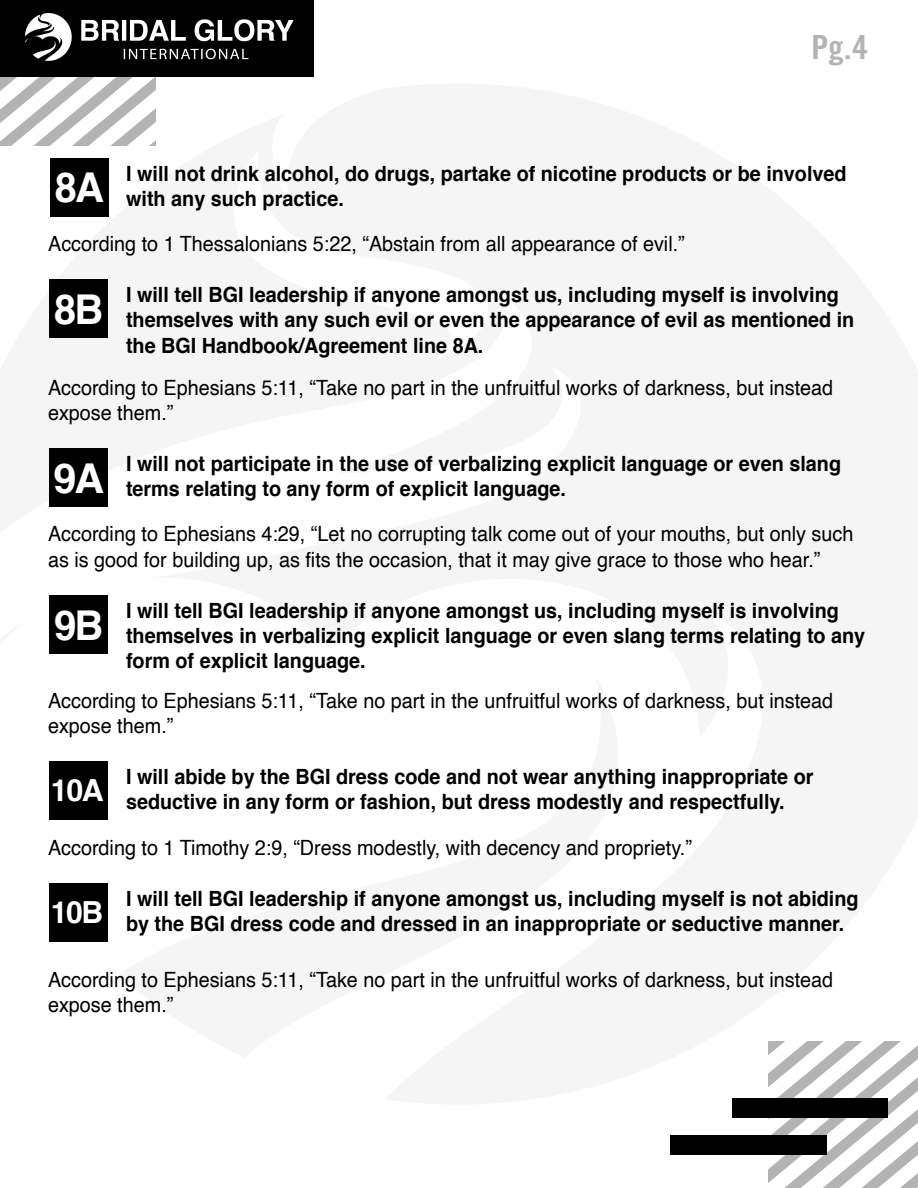
<style>
.page{position:relative;width:918px;height:1188px;background:#fff}
.page>*{position:absolute;margin:0;border:0;box-sizing:border-box;transform-origin:0 0}
.t1{font:700 41.1px "Helvetica";letter-spacing:-.045em;color:#fff}
.t2{font:36px "Alternate Got No 2 D";color:#b3b3b3;scale:1.22 1}
.t3{font:700 30.45px "Helvetica";letter-spacing:-.045em;color:#fff}
.t4{font:700 21px/25.2px "Helvetica";color:#000;scale:.94 1}
.t5{font:21px/25.2px "Helvetica";color:#000;scale:.94 1}
</style>
<div class="page">
<svg style="left:0;top:77px;width:155px;height:69px"></svg>
<div style="left:0;top:0;width:314px;height:77px;background:#000"></div>
<svg style="left:768px;top:1041px;width:150px;height:147px"></svg>
<div style="left:670px;top:1135px;width:157px;height:20px;background:#000"></div>
<div style="left:732px;top:1098px;width:155px;height:19px;background:#000"></div>
<img style="left:25px;top:14px;width:268px;height:47px">
<div style="left:50px;top:158px;width:58px;height:58px;background:#000"></div>
<div style="left:49px;top:280px;width:59px;height:58px;background:#000"></div>
<div style="left:49px;top:448px;width:59px;height:59px;background:#000"></div>
<div style="left:49px;top:595px;width:59px;height:59px;background:#000"></div>
<div style="left:49px;top:761px;width:59px;height:59px;background:#000"></div>
<div style="left:49px;top:883px;width:59px;height:59px;background:#000"></div>
<h2 class="t2" style="left:812px;top:28px;width:48px">Pg.4</h2>
<h1 class="t1" style="left:55px;top:155px;width:51px">8A</h1>
<p class="t4" style="left:126px;top:161px;width:768px">I will not drink alcohol, do drugs, partake of nicotine products or be involved with any such practice.</p>
<p class="t5" style="left:48px;top:232px;width:679px">According to 1 Thessalonians 5:22, “Abstain from all appearance of evil.”</p>
<h1 class="t1" style="left:54px;top:276px;width:51px">8B</h1>
<p class="t4" style="left:126px;top:283px;width:776px">I will tell BGI leadership if anyone amongst us, including myself is involving themselves with any such evil or even the appearance of evil as mentioned in the BGI Handbook/Agreement line 8A.</p>
<p class="t5" style="left:48px;top:375px;width:837px">According to Ephesians 5:11, “Take no part in the unfruitful works of darkness, but instead expose them.”</p>
<h1 class="t1" style="left:53px;top:445px;width:52px">9A</h1>
<p class="t4" style="left:126px;top:451px;width:762px">I will not participate in the use of verbalizing explicit language or even slang terms relating to any form of explicit language.</p>
<p class="t5" style="left:48px;top:522px;width:858px">According to Ephesians 4:29, “Let no corrupting talk come out of your mouths, but only such as is good for building up, as fits the occasion, that it may give grace to those who hear.”</p>
<h1 class="t1" style="left:54px;top:592px;width:51px">9B</h1>
<p class="t4" style="left:126px;top:598px;width:788px">I will tell BGI leadership if anyone amongst us, including myself is involving themselves in verbalizing explicit language or even slang terms relating to any form of explicit language.</p>
<p class="t5" style="left:48px;top:689px;width:837px">According to Ephesians 5:11, “Take no part in the unfruitful works of darkness, but instead expose them.”</p>
<h3 class="t3" style="left:51px;top:766px;width:54px">10A</h3>
<p class="t4" style="left:126px;top:764px;width:733px">I will abide by the BGI dress code and not wear anything inappropriate or seductive in any form or fashion, but dress modestly and respectfully.</p>
<p class="t5" style="left:48px;top:835px;width:687px">According to 1 Timothy 2:9, “Dress modestly, with decency and propriety.”</p>
<h3 class="t3" style="left:51px;top:887px;width:54px">10B</h3>
<p class="t4" style="left:126px;top:886px;width:781px">I will tell BGI leadership if anyone amongst us, including myself is not abiding by the BGI dress code and dressed in an inappropriate or seductive manner.</p>
<p class="t5" style="left:48px;top:968px;width:837px">According to Ephesians 5:11, “Take no part in the unfruitful works of darkness, but instead expose them.”</p>
</div>
